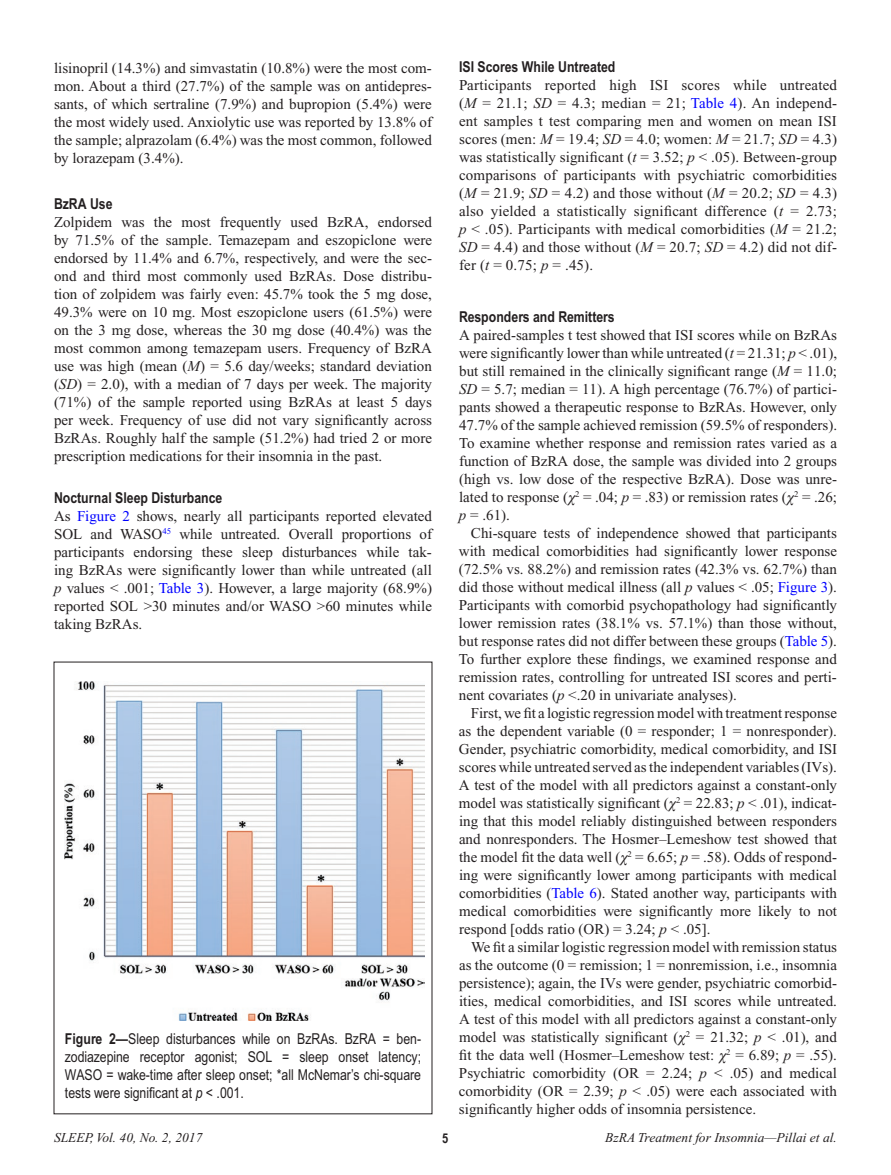
<style>
.page{position:relative;width:891px;height:1175px;background:#fff}
.page>*{position:absolute;margin:0;border:0;box-sizing:border-box;transform-origin:0 0}
.t1{font:15px/18px "Times New Roman";color:#231f20;text-align:justify}
.t2{font:15px/18px "Arial Narrow MT Std";color:#231f20;text-align:justify}
.t3{font:700 15px "Arial Narrow MT Std";color:#231f20}
.t4{font:italic 13.5px "Times New Roman";color:#231f20}
.t5{font:700 13.5px "Arial Narrow";color:#231f20}
.s1{font-style:italic}
.s2{color:#00f}
.s3{font-weight:700}
.s4{font-family:"Gandhari Unicode";font-style:italic}
</style>
<div class="page">
<img style="left:65px;top:682px;width:360px;height:338px">
<p class="t1" style="left:54px;top:59px;width:380px">lisinopril (14.3%) and simvastatin (10.8%) were the most com&shy;mon. About a third (27.7%) of the sample was on antidepres&shy;sants, of which sertraline (7.9%) and bupropion (5.4%) were the most widely used. Anxiolytic use was reported by 13.8% of the sample; alprazolam (6.4%) was the most common, followed by lorazepam (3.4%).</p>
<p class="t3" style="left:54px;top:195px;width:60px">BzRA Use</p>
<p class="t1" style="left:54px;top:213px;width:380px">Zolpidem was the most frequently used BzRA, endorsed by 71.5% of the sample. Temazepam and eszopiclone were endorsed by 11.4% and 6.7%, respectively, and were the sec&shy;ond and third most commonly used BzRAs. Dose distribu&shy;tion of zolpidem was fairly even: 45.7% took the 5 mg dose, 49.3% were on 10 mg. Most eszopiclone users (61.5%) were on the 3 mg dose, whereas the 30 mg dose (40.4%) was the most common among temazepam users. Frequency of BzRA use was high (mean (<span class="s1">M</span>) = 5.6 day/weeks; standard deviation (<span class="s1">SD</span>) = 2.0), with a median of 7 days per week. The majority (71%) of the sample reported using BzRAs at least 5 days per week. Frequency of use did not vary significantly across BzRAs. Roughly half the sample (51.2%) had tried 2 or more prescription medications for their insomnia in the past.</p>
<p class="t3" style="left:54px;top:489px;width:170px">Nocturnal Sleep Disturbance</p>
<p class="t1" style="left:54px;top:507px;width:380px">As <span class="s2">Figure 2</span> shows, nearly all participants reported elevated SOL and WASO<sup>45</sup> while untreated. Overall proportions of participants endorsing these sleep disturbances while tak&shy;ing BzRAs were significantly lower than while untreated (all <span class="s1">p</span> values &lt; .001; <span class="s2">Table 3</span>). However, a large majority (68.9%) reported SOL &gt;30 minutes and/or WASO &gt;60 minutes while taking BzRAs.</p>
<p class="t2" style="left:65px;top:1030px;width:358px"><span class="s3">Figure 2—</span>Sleep disturbances while on BzRAs. BzRA = ben&shy;zodiazepine receptor agonist; SOL = sleep onset latency; WASO = wake-time after sleep onset; *all McNemar’s chi-square tests were significant at <span class="s1">p</span> &lt; .001.</p>
<p class="t3" style="left:459px;top:57px;width:158px">ISI Scores While Untreated</p>
<p class="t1" style="left:459px;top:76px;width:380px">Participants reported high ISI scores while untreated (<span class="s1">M</span> = 21.1; <span class="s1">SD</span> = 4.3; median = 21; <span class="s2">Table 4</span>). An independ&shy;ent samples t test comparing men and women on mean ISI scores (men: <span class="s1">M</span> = 19.4; <span class="s1">SD</span> = 4.0; women: <span class="s1">M</span> = 21.7; <span class="s1">SD</span> = 4.3) was statistically significant (<span class="s1">t</span> = 3.52; <span class="s1">p</span> &lt; .05). Between-group comparisons of participants with psychiatric comorbidities (<span class="s1">M</span> = 21.9; <span class="s1">SD</span> = 4.2) and those without (<span class="s1">M</span> = 20.2; <span class="s1">SD</span> = 4.3) also yielded a statistically significant difference (<span class="s1">t</span> = 2.73; <span class="s1">p</span> &lt; .05). Participants with medical comorbidities (<span class="s1">M</span> = 21.2; <span class="s1">SD</span> = 4.4) and those without (<span class="s1">M</span> = 20.7; <span class="s1">SD</span> = 4.2) did not dif&shy;fer (<span class="s1">t</span> = 0.75; <span class="s1">p</span> = .45).</p>
<p class="t3" style="left:459px;top:307px;width:157px">Responders and Remitters</p>
<p class="t1" style="left:459px;top:325px;width:380px">A paired-samples t test showed that ISI scores while on BzRAs were significantly lower than while untreated (<span class="s1">t</span> = 21.31; <span class="s1">p</span> &lt; .01), but still remained in the clinically significant range (<span class="s1">M</span> = 11.0; <span class="s1">SD</span> = 5.7; median = 11). A high percentage (76.7%) of partici&shy;pants showed a therapeutic response to BzRAs. However, only 47.7% of the sample achieved remission (59.5% of responders).<br>To examine whether response and remission rates varied as a function of BzRA dose, the sample was divided into 2 groups (high vs. low dose of the respective BzRA). Dose was unre&shy;lated to response (<span class="s4">χ</span><sup>2</sup> = .04; <span class="s1">p</span> = .83) or remission rates (<span class="s4">χ</span><sup>2</sup> = .26; <span class="s1">p</span> = .61).</p>
<p class="t1" style="left:459px;top:523px;width:380px;text-indent:12px">Chi-square tests of independence showed that participants with medical comorbidities had significantly lower response (72.5% vs. 88.2%) and remission rates (42.3% vs. 62.7%) than did those without medical illness (all <span class="s1">p</span> values &lt; .05; <span class="s2">Figure 3</span>).<br>Participants with comorbid psychopathology had significantly lower remission rates (38.1% vs. 57.1%) than those without, but response rates did not differ between these groups (<span class="s2">Table 5</span>).<br>To further explore these findings, we examined response and remission rates, controlling for untreated ISI scores and perti&shy;nent covariates (<span class="s1">p</span> &lt;.20 in univariate analyses).</p>
<p class="t1" style="left:459px;top:703px;width:380px;text-indent:12px">First, we fit a logistic regression model with treatment response as the dependent variable (0 = responder; 1 = nonresponder).<br>Gender, psychiatric comorbidity, medical comorbidity, and ISI scores while untreated served as the independent variables (IVs).<br>A test of the model with all predictors against a constant-only model was statistically significant (<span class="s4">χ</span><sup>2</sup> = 22.83; <span class="s1">p</span> &lt; .01), indicat&shy;ing that this model reliably distinguished between responders and nonresponders. The Hosmer–Lemeshow test showed that the model fit the data well (<span class="s4">χ</span><sup>2</sup> = 6.65; <span class="s1">p</span> = .58). Odds of respond&shy;ing were significantly lower among participants with medical comorbidities (<span class="s2">Table 6</span>). Stated another way, participants with medical comorbidities were significantly more likely to not respond [odds ratio (OR) = 3.24; <span class="s1">p</span> &lt; .05].</p>
<p class="t1" style="left:459px;top:937px;width:380px;text-indent:12px">We fit a similar logistic regression model with remission status as the outcome (0 = remission; 1 = nonremission, i.e., insomnia persistence); again, the IVs were gender, psychiatric comorbid&shy;ities, medical comorbidities, and ISI scores while untreated.<br>A test of this model with all predictors against a constant-only model was statistically significant (<span class="s4">χ</span><sup>2</sup> = 21.32; <span class="s1">p</span> &lt; .01), and fit the data well (Hosmer–Lemeshow test: <span class="s4">χ</span><sup>2</sup> = 6.89; <span class="s1">p</span> = .55).<br>Psychiatric comorbidity (OR = 2.24; <span class="s1">p</span> &lt; .05) and medical comorbidity (OR = 2.39; <span class="s1">p</span> &lt; .05) were each associated with significantly higher odds of insomnia persistence.</p>
<p class="t4" style="left:54px;top:1130px;width:150px">SLEEP, Vol. 40, No. 2, 2017</p>
<p class="t5" style="left:442px;top:1127px;width:8px">5</p>
<p class="t4" style="left:605px;top:1130px;width:233px">BzRA Treatment for Insomnia—Pillai et al.</p>
</div>
